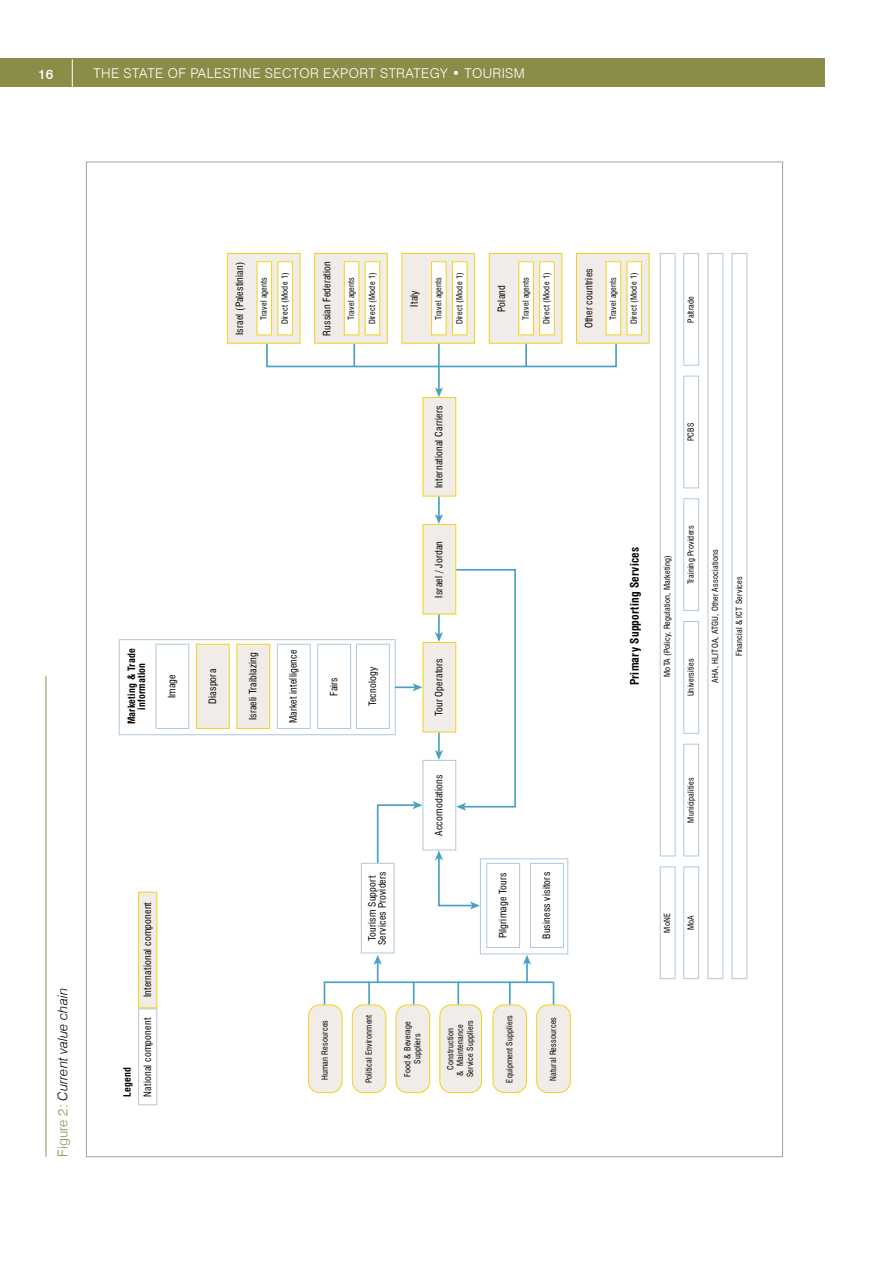
<style>
.page{position:relative;width:893px;height:1263px;background:#fff}
.page>*{position:absolute;margin:0;border:0;box-sizing:border-box;transform-origin:0 0}
.t1{font:300 13.5px "Swiss 721 BT";letter-spacing:.03em;color:#fff}
.Figures__names{font:italic 300 13.5px "Swiss 721 BT";letter-spacing:.005em;color:#000}
.t2{font:500 13.5px "Swiss 721 BT";color:#fff}
.t3{font:700 condensed 11.55px "Swiss 721 BT";letter-spacing:.02em;color:#000}
.t4{font:condensed 9.9px/9.9px "Swiss 721 BT";letter-spacing:.02em;color:#000;text-align:center}
.t5{font:700 condensed 9.9px/9.9px "Swiss 721 BT";letter-spacing:.02em;color:#000;text-align:center}
.t6{font:condensed 8.25px/9.9px "Swiss 721 BT";letter-spacing:.02em;color:#000;text-align:center}
.s1{font-style:normal;color:#8c8c49}
</style>
<div class="page">
<div style="left:0;top:58px;width:825px;height:29px;background:#8c8c49"></div>
<svg style="left:72px;top:59px;width:1px;height:28px"></svg>
<hr style="left:46px;top:676px;width:1px;height:481px;background:#8c8c49">
<svg style="left:707px;top:253px;width:16px;height:726px"></svg>
<svg style="left:732px;top:253px;width:15px;height:726px"></svg>
<svg style="left:660px;top:253px;width:16px;height:603px"></svg>
<svg style="left:660px;top:866px;width:16px;height:113px"></svg>
<svg style="left:683px;top:866px;width:16px;height:113px"></svg>
<svg style="left:683px;top:744px;width:16px;height:112px"></svg>
<svg style="left:683px;top:621px;width:16px;height:113px"></svg>
<svg style="left:683px;top:498px;width:16px;height:113px"></svg>
<svg style="left:683px;top:376px;width:16px;height:112px"></svg>
<svg style="left:683px;top:253px;width:16px;height:113px"></svg>
<hr style="left:438px;top:497px;width:2px;height:20px;background:#4a9fc5">
<hr style="left:438px;top:367px;width:2px;height:23px;background:#4a9fc5">
<svg style="left:422px;top:387px;width:34px;height:110px;background:#f0ebdc"></svg>
<svg style="left:119px;top:514px;width:452px;height:591px"></svg>
<hr style="left:457px;top:981px;width:2px;height:23px;background:#4a9fc5">
<hr style="left:509px;top:981px;width:2px;height:23px;background:#4a9fc5">
<div style="left:266px;top:343px;width:351px;height:24px;border:2px solid #4a9fc5"></div>
<svg style="left:227px;top:253px;width:74px;height:91px"></svg>
<svg style="left:314px;top:253px;width:74px;height:91px"></svg>
<svg style="left:401px;top:253px;width:74px;height:91px"></svg>
<svg style="left:489px;top:253px;width:73px;height:91px"></svg>
<svg style="left:576px;top:253px;width:74px;height:91px"></svg>
<hr style="left:353px;top:344px;width:2px;height:22px;background:#4a9fc5">
<hr style="left:438px;top:344px;width:2px;height:22px;background:#4a9fc5">
<hr style="left:525px;top:344px;width:2px;height:22px;background:#4a9fc5">
<h1 class="t2" style="left:38px;top:66px;width:17px">16</h1>
<h1 class="t1" style="left:94px;top:65px;width:433px">THE STATE OF PALESTINE SECTOR EXPORT STRATEGY • TOURISM</h1>
<p class="Figures__names" style="left:54px;top:1157px;width:170px;rotate:-90deg"><span class="s1">Figure 2:</span> Current value chain</p>
<p class="t5" style="left:127px;top:724px;width:77px;rotate:-90deg">Marketing &amp; Trade information</p>
<p class="t4" style="left:167px;top:698px;width:25px;rotate:-90deg">Image</p>
<p class="t5" style="left:122px;top:1096px;width:31px;rotate:-90deg">Legend</p>
<p class="t4" style="left:142px;top:997px;width:97px;rotate:-90deg">International component</p>
<p class="t4" style="left:142px;top:1096px;width:80px;rotate:-90deg">National component</p>
<p class="t4" style="left:235px;top:335px;width:74px;rotate:-90deg">Israel (Palestinian)</p>
<p class="t6" style="left:259px;top:320px;width:45px;rotate:-90deg">Travel agents</p>
<p class="t6" style="left:280px;top:324px;width:53px;rotate:-90deg">Direct (Mode 1)</p>
<p class="t4" style="left:322px;top:336px;width:76px;rotate:-90deg">Russian Federation</p>
<p class="t6" style="left:346px;top:320px;width:45px;rotate:-90deg">Travel agents</p>
<p class="t6" style="left:367px;top:324px;width:53px;rotate:-90deg">Direct (Mode 1)</p>
<p class="t4" style="left:409px;top:306px;width:18px;rotate:-90deg">Italy</p>
<p class="t6" style="left:434px;top:320px;width:45px;rotate:-90deg">Travel agents</p>
<p class="t6" style="left:454px;top:324px;width:53px;rotate:-90deg">Direct (Mode 1)</p>
<p class="t4" style="left:497px;top:312px;width:28px;rotate:-90deg">Poland</p>
<p class="t6" style="left:521px;top:320px;width:45px;rotate:-90deg">Travel agents</p>
<p class="t6" style="left:542px;top:324px;width:53px;rotate:-90deg">Direct (Mode 1)</p>
<p class="t4" style="left:584px;top:328px;width:62px;rotate:-90deg">Other countries</p>
<p class="t6" style="left:608px;top:320px;width:45px;rotate:-90deg">Travel agents</p>
<p class="t6" style="left:629px;top:324px;width:53px;rotate:-90deg">Direct (Mode 1)</p>
<p class="t6" style="left:686px;top:322px;width:28px;rotate:-90deg">Paltrade</p>
<p class="t4" style="left:207px;top:704px;width:36px;rotate:-90deg">Diaspora</p>
<p class="t4" style="left:248px;top:720px;width:69px;rotate:-90deg">Israeli Traiblazing</p>
<p class="t4" style="left:288px;top:723px;width:75px;rotate:-90deg">Market intelligence</p>
<p class="t4" style="left:329px;top:696px;width:20px;rotate:-90deg">Fairs</p>
<p class="t4" style="left:368px;top:706px;width:41px;rotate:-90deg">Tecnology</p>
<p class="t4" style="left:367px;top:945px;width:75px;rotate:-90deg">Tourism Support<br>Services Providers</p>
<p class="t4" style="left:434px;top:488px;width:84px;rotate:-90deg">International Carriers</p>
<p class="t4" style="left:434px;top:597px;width:58px;rotate:-90deg">Israel / Jordan</p>
<p class="t4" style="left:434px;top:716px;width:59px;rotate:-90deg">Tour Operators</p>
<p class="t4" style="left:434px;top:836px;width:63px;rotate:-90deg">Accomodations</p>
<p class="t4" style="left:498px;top:938px;width:67px;rotate:-90deg">Pilgrimage Tours</p>
<p class="t4" style="left:542px;top:939px;width:68px;rotate:-90deg">Business visitors</p>
<p class="t6" style="left:320px;top:1080px;width:62px;rotate:-90deg">Human Resources</p>
<p class="t6" style="left:364px;top:1083px;width:70px;rotate:-90deg">Political Environment</p>
<p class="t6" style="left:403px;top:1077px;width:57px;rotate:-90deg">Food &amp; Beverage<br>Suppliers</p>
<p class="t6" style="left:445px;top:1077px;width:59px;rotate:-90deg">Construction<br>&amp; Maintenance<br>Service Suppliers</p>
<p class="t6" style="left:504px;top:1082px;width:69px;rotate:-90deg">Equipment Suppliers</p>
<p class="t6" style="left:548px;top:1081px;width:65px;rotate:-90deg">Natural Ressources</p>
<p class="t6" style="left:686px;top:441px;width:20px;rotate:-90deg">PCBS</p>
<p class="t3" style="left:628px;top:685px;width:140px;rotate:-90deg">Primary Supporting Services</p>
<p class="t6" style="left:662px;top:677px;width:123px;rotate:-90deg">MoTA (Policy, Regulation, Marketing)</p>
<p class="t6" style="left:686px;top:584px;width:60px;rotate:-90deg">Training Providers</p>
<p class="t6" style="left:686px;top:696px;width:39px;rotate:-90deg">Universities</p>
<p class="t6" style="left:710px;top:683px;width:135px;rotate:-90deg">AHA, HLITOA, ATGU, Other Associations</p>
<p class="t6" style="left:734px;top:656px;width:81px;rotate:-90deg">Financial &amp; ICT Services</p>
<p class="t6" style="left:686px;top:823px;width:46px;rotate:-90deg">Municipalities</p>
<p class="t6" style="left:662px;top:932px;width:21px;rotate:-90deg">MoNE</p>
<p class="t6" style="left:686px;top:930px;width:16px;rotate:-90deg">MoA</p>
</div>
